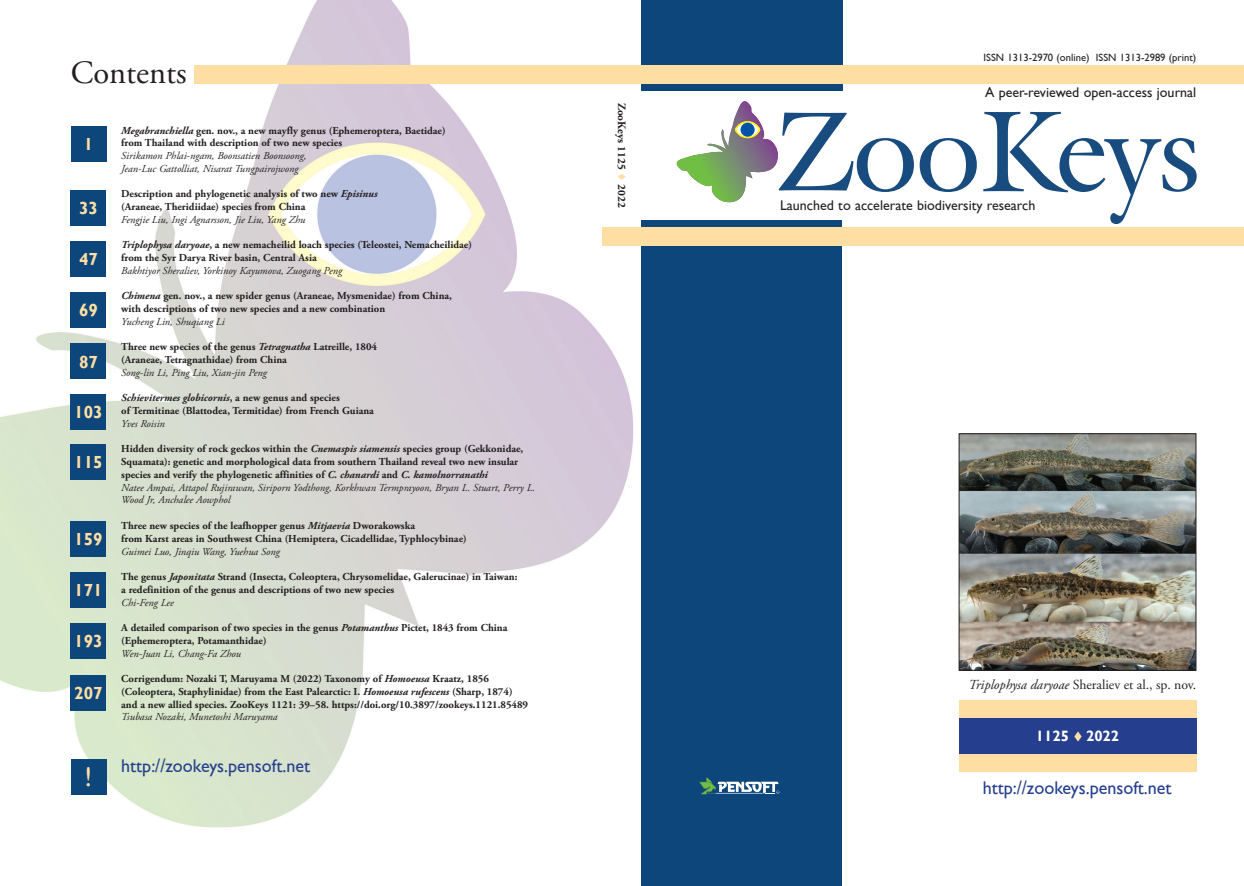
<style>
.page{position:relative;width:1244px;height:886px;background:#fff}
.page>*{position:absolute;margin:0;border:0;box-sizing:border-box;transform-origin:0 0}
.t1{font:32.5px "Adobe Garamond Pro";color:#231f20}
.t2{font:27.12px "Gill Sans";color:#ffdea4}
.t3{font:18.38px "Gill Sans";color:#253f8e}
.t4{font:700 17.5px "Gill Sans";color:#ffdea4}
.t5{font:700 15px "Gill Sans";color:#fff}
.t6{font:14px "Gill Sans";color:#231f20}
.t7{font:13.75px "Adobe Garamond Pro";color:#231f20}
.t8{font:700 11.25px "Adobe Garamond Pro";color:#231f20}
.t9{font:700 10.62px/12.8px "Adobe Garamond Pro";color:#231f20}
.t10{font:italic 10.62px/12.8px "Adobe Garamond Pro";color:#231f20}
.t11{font:10.62px "Gill Sans";color:#231f20}
.s1{font-style:italic}
.s2{font-weight:400;font-style:italic}
.s3{color:#ffdea4}
</style>
<div class="page">
<img style="left:0;top:0;width:641px;height:828px">
<div style="left:641px;top:221px;width:201px;height:665px;background:#0d467b"></div>
<div style="left:641px;top:0;width:201px;height:91px;background:#0d467b"></div>
<svg style="left:699px;top:777px;width:80px;height:17px"></svg>
<div style="left:602px;top:228px;width:641px;height:18px;background:#ffdea4"></div>
<svg style="left:676px;top:101px;width:237px;height:102px"></svg>
<svg style="left:919px;top:138px;width:57px;height:54px"></svg>
<svg style="left:983px;top:112px;width:213px;height:112px"></svg>
<img style="left:960px;top:435px;width:234px;height:234px">
<div style="left:958px;top:433px;width:238px;height:238px;border:1px solid #231f20"></div>
<div style="left:71px;top:759px;width:35px;height:35px;background:#0d467b"></div>
<div style="left:71px;top:126px;width:35px;height:36px;background:#0d467b"></div>
<div style="left:71px;top:191px;width:35px;height:35px;background:#0d467b"></div>
<div style="left:71px;top:241px;width:35px;height:35px;background:#0d467b"></div>
<div style="left:71px;top:292px;width:35px;height:36px;background:#0d467b"></div>
<div style="left:71px;top:344px;width:35px;height:35px;background:#0d467b"></div>
<div style="left:71px;top:394px;width:35px;height:35px;background:#0d467b"></div>
<div style="left:71px;top:444px;width:35px;height:36px;background:#0d467b"></div>
<div style="left:71px;top:521px;width:35px;height:35px;background:#0d467b"></div>
<div style="left:71px;top:572px;width:35px;height:35px;background:#0d467b"></div>
<div style="left:71px;top:623px;width:35px;height:36px;background:#0d467b"></div>
<div style="left:71px;top:675px;width:35px;height:35px;background:#0d467b"></div>
<div style="left:958px;top:718px;width:238px;height:36px;background:#253f8e"></div>
<div style="left:958px;top:700px;width:238px;height:18px;background:#ffdea4"></div>
<div style="left:958px;top:753px;width:238px;height:18px;background:#ffdea4"></div>
<div style="left:195px;top:65px;width:1048px;height:19px;background:#ffdea4"></div>
<h1 class="t1" style="left:71px;top:53px;width:117px">Contents</h1>
<h3 class="t4" style="left:84px;top:134px;width:11px">1</h3>
<h3 class="t4" style="left:79px;top:198px;width:20px">33</h3>
<h3 class="t4" style="left:79px;top:248px;width:20px">47</h3>
<h3 class="t4" style="left:79px;top:300px;width:20px">69</h3>
<h3 class="t4" style="left:79px;top:351px;width:20px">87</h3>
<h3 class="t4" style="left:74px;top:402px;width:30px">103</h3>
<h3 class="t4" style="left:74px;top:452px;width:30px">115</h3>
<h3 class="t4" style="left:74px;top:528px;width:30px">159</h3>
<h3 class="t4" style="left:74px;top:579px;width:30px">171</h3>
<h3 class="t4" style="left:74px;top:631px;width:30px">193</h3>
<h3 class="t4" style="left:74px;top:683px;width:30px">207</h3>
<h2 class="t2" style="left:85px;top:761px;width:9px">!</h2>
<p class="t9" style="left:121px;top:124px;width:326px"><span class="s1">Megabranchiella</span> gen. nov., a new mayfly genus (Ephemeroptera, Baetidae) from Thailand with description of two new species</p>
<p class="t10" style="left:121px;top:150px;width:187px">Sirikamon Phlai-ngam, Boonsatien Boonsoong,<br>Jean-Luc Gattolliat, Nisarat Tungpairojwong</p>
<p class="t9" style="left:121px;top:188px;width:258px">Description and phylogenetic analysis of two new <span class="s1">Episinus </span>(Araneae, Theridiidae) species from China</p>
<p class="t10" style="left:121px;top:213px;width:186px">Fengjie Liu, Ingi Agnarsson, Jie Liu, Yang Zhu</p>
<p class="t9" style="left:121px;top:239px;width:352px"><span class="s1">Triplophysa daryoae</span>, a new nemacheilid loach species (Teleostei, Nemacheilidae) from the Syr Darya River basin, Central Asia</p>
<p class="t10" style="left:121px;top:264px;width:222px">Bakhtiyor Sheraliev, Yorkinoy Kayumova, Zuogang Peng</p>
<p class="t9" style="left:121px;top:290px;width:332px"><span class="s1">Chimena</span> gen. nov., a new spider genus (Araneae, Mysmenidae) from China, with descriptions of two new species and a new combination</p>
<p class="t10" style="left:121px;top:315px;width:105px">Yucheng Lin, Shuqiang Li</p>
<p class="t9" style="left:121px;top:341px;width:257px">Three new species of the genus <span class="s1">Tetragnatha</span> Latreille, 1804 (Araneae, Tetragnathidae) from China</p>
<p class="t10" style="left:121px;top:366px;width:147px">Song-lin Li, Ping Liu, Xian-jin Peng</p>
<p class="t9" style="left:121px;top:392px;width:254px"><span class="s1">Schievitermes globicornis</span>, a new genus and species<br>of Termitinae (Blattodea, Termitidae) from French Guiana</p>
<p class="t10" style="left:121px;top:417px;width:45px">Yves Roisin</p>
<p class="t9" style="left:121px;top:443px;width:415px">Hidden diversity of rock geckos within the <span class="s1">Cnemaspis siamensis</span> species group (Gekkonidae, Squamata): genetic and morphological data from southern Thailand reveal two new insular species and verify the phylogenetic affinities of <span class="s1">C. chanardi</span> and <span class="s1">C. kamolnorranathi<br></span><span class="s2">Natee Ampai, Attapol Rujirawan, Siriporn Yodthong, Korkhwan Termprayoon, Bryan L. Stuart, Perry L.<br>Wood Jr, Anchalee Aowphol</span></p>
<p class="t9" style="left:121px;top:519px;width:347px">Three new species of the leafhopper genus <span class="s1">Mitjaevia</span> Dworakowska<br>from Karst areas in Southwest China (Hemiptera, Cicadellidae, Typhlocybinae)</p>
<p class="t10" style="left:121px;top:545px;width:160px">Guimei Luo, Jinqiu Wang, Yuehua Song</p>
<p class="t9" style="left:121px;top:570px;width:398px">The genus <span class="s1">Japonitata</span> Strand (Insecta, Coleoptera, Chrysomelidae, Galerucinae) in Taiwan: a redefinition of the genus and descriptions of two new species</p>
<p class="t10" style="left:121px;top:596px;width:54px">Chi-Feng Lee</p>
<p class="t9" style="left:121px;top:621px;width:387px">A detailed comparison of two species in the genus <span class="s1">Potamanthus</span> Pictet, 1843 from China (Ephemeroptera, Potamanthidae)</p>
<p class="t10" style="left:121px;top:647px;width:121px">Wen-Juan Li, Chang-Fa Zhou</p>
<p class="t9" style="left:121px;top:672px;width:408px">Corrigendum: Nozaki T, Maruyama M (2022) Taxonomy of <span class="s1">Homoeusa</span> Kraatz, 1856 (Coleoptera, Staphylinidae) from the East Palearctic: I. <span class="s1">Homoeusa rufescens</span> (Sharp, 1874) and a new allied species. ZooKeys 1121: 39–58. https://doi.org/10.3897/zookeys.1121.85489</p>
<p class="t10" style="left:121px;top:711px;width:158px">Tsubasa Nozaki, Munetoshi Maruyama</p>
<h3 class="t3" style="left:121px;top:755px;width:190px">http://zookeys.pensoft.net</h3>
<p class="t8" style="left:628px;top:103px;width:107px;rotate:90deg">ZooKeys 1125 <span class="s3">▼</span> 2022</p>
<p class="t11" style="left:983px;top:52px;width:214px">ISSN 1313-2970 (online) ISSN 1313-2989 (print)</p>
<h3 class="t6" style="left:985px;top:84px;width:213px">A peer-reviewed open-access journal</h3>
<h3 class="t6" style="left:780px;top:197px;width:257px">Launched to accelerate biodiversity research</h3>
<p class="t7" style="left:968px;top:676px;width:229px"><span class="s1">Triplophysa daryoae</span> Sheraliev et al., sp. nov.</p>
<h3 class="t5" style="left:1035px;top:727px;width:85px">1125 <span class="s3">▼</span> 2022</h3>
<h3 class="t3" style="left:982px;top:777px;width:190px">http://zookeys.pensoft.net</h3>
</div>
